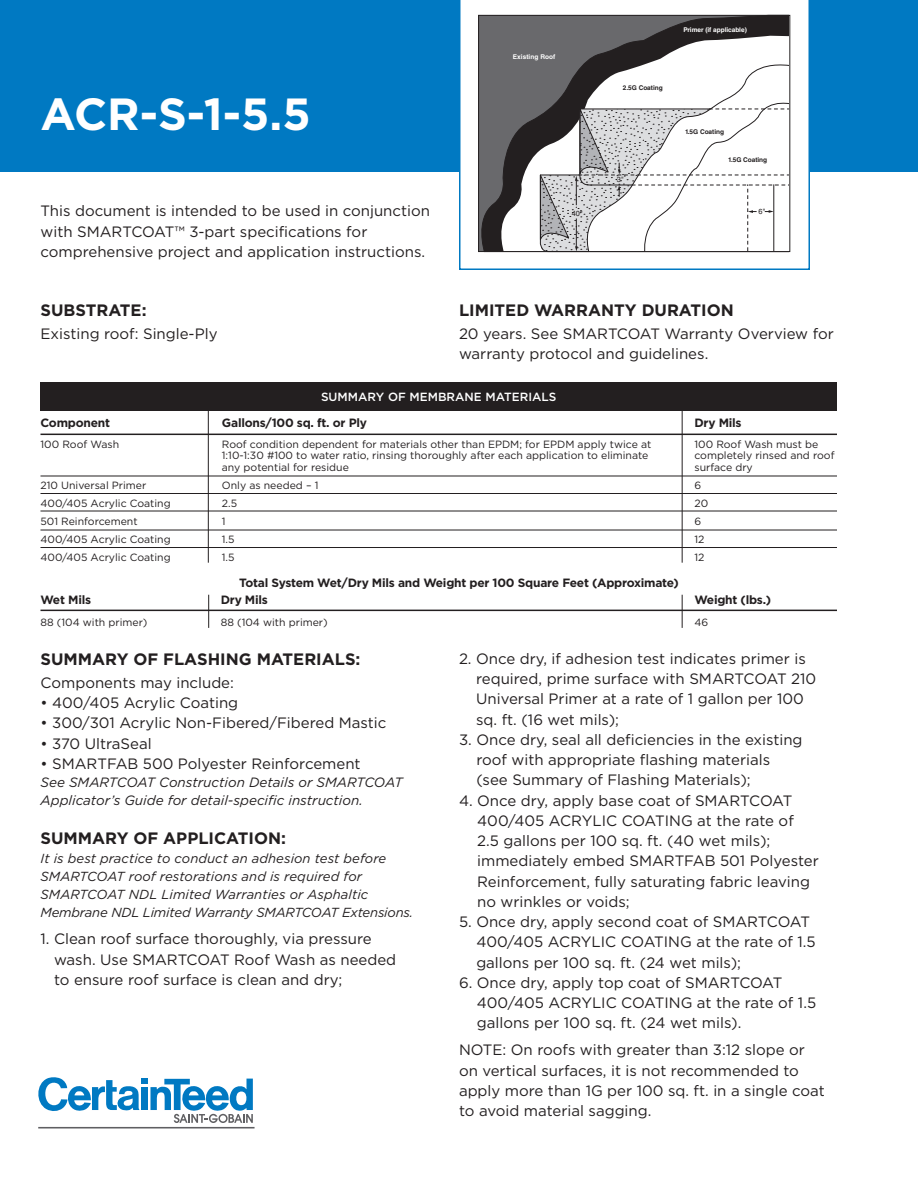
<style>
.page{position:relative;width:918px;height:1188px;background:#fff}
.page>*{position:absolute;margin:0;border:0;box-sizing:border-box;transform-origin:0 0}
.t1{font:700 45px "Gotham";color:#fff}
.Subs{font:700 16.5px "Gotham";color:#231f20}
.Bullets{font:15px/20.2px "Gotham";color:#231f20}
.Body{font:15px/20.2px "Gotham";color:#231f20}
.Bullets-2{font:italic 13.5px/18px "Gotham";color:#231f20}
.Bullets-3{font:italic 13.2px/18px "Gotham";letter-spacing:.005em;color:#231f20}
.t2{font:700 12px "Gotham";letter-spacing:-.02em;color:#231f20}
.t3{font:500 11.85px "Gotham";color:#fff}
.t4{font:10.5px/11.2px "Gotham";color:#231f20}
.t5{font:7.35px "Helvetica LT Std";color:#231f20}
.t6{font:700 6.45px "Helvetica LT Std";letter-spacing:-.005em;color:#231f20}
.t7{font:700 6.45px "Helvetica LT Std";letter-spacing:-.005em;color:#fff}
</style>
<div class="page">
<div style="left:0;top:0;width:918px;height:172px;background:#0079c2"></div>
<svg style="left:459px;top:0;width:351px;height:270px"></svg>
<svg style="left:38px;top:1077px;width:215px;height:46px"></svg>
<hr style="left:38px;top:1127px;width:217px;height:2px;background:#5f5f62">
<svg style="left:475px;top:15px;width:313px;height:237px;background:#605f62"></svg>
<svg style="left:494px;top:36px;width:294px;height:214px;background:#848385"></svg>
<svg style="left:539px;top:62px;width:249px;height:188px"></svg>
<svg style="left:790px;top:14px;width:4px;height:242px"></svg>
<div style="left:478px;top:15px;width:312px;height:237px;border:1px solid #231f20"></div>
<hr style="left:40px;top:610px;width:797px;height:1px;background:#231f20">
<hr style="left:208px;top:595px;width:1px;height:33px;background:#231f20">
<hr style="left:682px;top:595px;width:1px;height:33px;background:#231f20">
<hr style="left:40px;top:434px;width:797px;height:1px;background:#231f20">
<hr style="left:40px;top:476px;width:797px;height:1px;background:#231f20">
<hr style="left:40px;top:511px;width:797px;height:1px;background:#231f20">
<hr style="left:40px;top:530px;width:797px;height:1px;background:#231f20">
<hr style="left:40px;top:547px;width:797px;height:1px;background:#231f20">
<hr style="left:40px;top:493px;width:797px;height:1px;background:#231f20">
<hr style="left:208px;top:410px;width:1px;height:153px;background:#231f20">
<hr style="left:682px;top:410px;width:1px;height:153px;background:#231f20">
<div style="left:40px;top:383px;width:797px;height:28px;background:#231f20"></div>
<p class="t1" style="left:40px;top:85px;width:272px">ACR-S-1-5.5</p>
<p class="t7" style="left:513px;top:52px;width:44px">Existing Roof</p>
<p class="Body" style="left:40px;top:201px;width:391px">This document is intended to be used in conjunction</p>
<p class="t5" style="left:572px;top:209px;width:13px">40"</p>
<p class="Body" style="left:40px;top:221px;width:386px">with SMARTCOAT™ 3-part specifications for comprehensive project and application instructions.</p>
<p class="t6" style="left:623px;top:84px;width:41px">2.5G Coating</p>
<p class="t5" style="left:617px;top:175px;width:8px">3"</p>
<p class="t7" style="left:683px;top:26px;width:65px">Primer (if applicable)</p>
<p class="t6" style="left:685px;top:128px;width:40px">1.5G Coating</p>
<p class="t6" style="left:728px;top:156px;width:40px">1.5G Coating</p>
<p class="t5" style="left:759px;top:207px;width:8px">6"</p>
<p class="Subs" style="left:40px;top:299px;width:108px">SUBSTRATE:</p>
<p class="Body" style="left:40px;top:323px;width:179px">Existing roof: Single-Ply</p>
<p class="Subs" style="left:459px;top:299px;width:276px">LIMITED WARRANTY DURATION</p>
<p class="Body" style="left:459px;top:323px;width:376px">20 years. See SMARTCOAT Warranty Overview for warranty protocol and guidelines.</p>
<p class="t3" style="left:321px;top:390px;width:237px">SUMMARY OF MEMBRANE MATERIALS</p>
<p class="t2" style="left:40px;top:415px;width:71px">Component</p>
<p class="t4" style="left:40px;top:439px;width:80px">100 Roof Wash</p>
<p class="t4" style="left:40px;top:479px;width:107px">210 Universal Primer</p>
<p class="t4" style="left:40px;top:497px;width:132px">400/405 Acrylic Coating</p>
<p class="t4" style="left:40px;top:515px;width:99px">501 Reinforcement</p>
<p class="t4" style="left:40px;top:533px;width:132px">400/405 Acrylic Coating</p>
<p class="t4" style="left:40px;top:551px;width:132px">400/405 Acrylic Coating</p>
<p class="t2" style="left:40px;top:591px;width:52px">Wet Mils</p>
<p class="t2" style="left:222px;top:415px;width:147px">Gallons/100 sq. ft. or Ply</p>
<p class="t2" style="left:694px;top:415px;width:49px">Dry Mils</p>
<p class="t4" style="left:222px;top:439px;width:431px">Roof condition dependent for materials other than EPDM; for EPDM apply twice at<br>1:10-1:30 #100 to water ratio, rinsing thoroughly after each application to eliminate any potential for residue</p>
<p class="t4" style="left:222px;top:479px;width:98px">Only as needed – 1</p>
<p class="t4" style="left:222px;top:497px;width:17px">2.5</p>
<p class="t4" style="left:222px;top:515px;width:5px">1</p>
<p class="t4" style="left:222px;top:533px;width:14px">1.5</p>
<p class="t4" style="left:222px;top:551px;width:14px">1.5</p>
<p class="t2" style="left:239px;top:575px;width:441px">Total System Wet/Dry Mils and Weight per 100 Square Feet (Approximate)</p>
<p class="t4" style="left:694px;top:439px;width:142px">100 Roof Wash must be completely rinsed and roof surface dry</p>
<p class="t4" style="left:694px;top:479px;width:8px">6</p>
<p class="t4" style="left:694px;top:497px;width:15px">20</p>
<p class="t4" style="left:694px;top:515px;width:8px">6</p>
<p class="t4" style="left:694px;top:533px;width:12px">12</p>
<p class="t4" style="left:694px;top:551px;width:12px">12</p>
<p class="t2" style="left:221px;top:591px;width:49px">Dry Mils</p>
<p class="t2" style="left:694px;top:591px;width:78px">Weight (lbs.)</p>
<p class="t4" style="left:40px;top:617px;width:109px">88 (104 with primer)</p>
<p class="t4" style="left:221px;top:617px;width:109px">88 (104 with primer)</p>
<p class="t4" style="left:694px;top:617px;width:15px">46</p>
<p class="Subs" style="left:40px;top:648px;width:322px">SUMMARY OF FLASHING MATERIALS:</p>
<p class="Bullets" style="left:40px;top:672px;width:195px">Components may include:</p>
<p class="Bullets" style="left:40px;top:692px;width:199px">• 400/405 Acrylic Coating</p>
<p class="Bullets" style="left:40px;top:713px;width:347px">• 300/301 Acrylic Non-Fibered/Fibered Mastic</p>
<p class="Bullets" style="left:40px;top:733px;width:113px">• 370 UltraSeal</p>
<p class="Bullets" style="left:40px;top:753px;width:322px">• SMARTFAB 500 Polyester Reinforcement</p>
<p class="Bullets-2" style="left:40px;top:773px;width:364px">See SMARTCOAT Construction Details or SMARTCOAT<br>Applicator’s Guide for detail-specific instruction.</p>
<p class="Subs" style="left:40px;top:827px;width:247px">SUMMARY OF APPLICATION:</p>
<p class="Bullets-3" style="left:40px;top:849px;width:374px">It is best practice to conduct an adhesion test before SMARTCOAT roof restorations and is required for SMARTCOAT NDL Limited Warranties or Asphaltic Membrane NDL Limited Warranty SMARTCOAT Extensions.</p>
<p class="Bullets" style="left:54px;top:929px;width:344px;text-indent:-14px">1. Clean roof surface thoroughly, via pressure wash. Use SMARTCOAT Roof Wash as needed to ensure roof surface is clean and dry;</p>
<p class="Bullets" style="left:476px;top:648px;width:342px;text-indent:-17px">2. Once dry, if adhesion test indicates primer is required, prime surface with SMARTCOAT 210<br>Universal Primer at a rate of 1 gallon per 100 sq. ft. (16 wet mils);</p>
<p class="Bullets" style="left:476px;top:729px;width:328px;text-indent:-17px">3. Once dry, seal all deficiencies in the existing roof with appropriate flashing materials (see Summary of Flashing Materials);</p>
<p class="Bullets" style="left:477px;top:790px;width:343px;text-indent:-18px">4. Once dry, apply base coat of SMARTCOAT 400/405 ACRYLIC COATING at the rate of 2.5 gallons per 100 sq. ft. (40 wet mils); immediately embed SMARTFAB 501 Polyester Reinforcement, fully saturating fabric leaving no wrinkles or voids;</p>
<p class="Bullets" style="left:476px;top:911px;width:341px;text-indent:-17px">5. Once dry, apply second coat of SMARTCOAT<br>400/405 ACRYLIC COATING at the rate of 1.5 gallons per 100 sq. ft. (24 wet mils);</p>
<p class="Bullets" style="left:477px;top:972px;width:341px;text-indent:-18px">6. Once dry, apply top coat of SMARTCOAT<br>400/405 ACRYLIC COATING at the rate of 1.5 gallons per 100 sq. ft. (24 wet mils).</p>
<p class="Bullets" style="left:459px;top:1040px;width:367px">NOTE: On roofs with greater than 3:12 slope or on vertical surfaces, it is not recommended to apply more than 1G per 100 sq. ft. in a single coat to avoid material sagging.</p>
</div>
